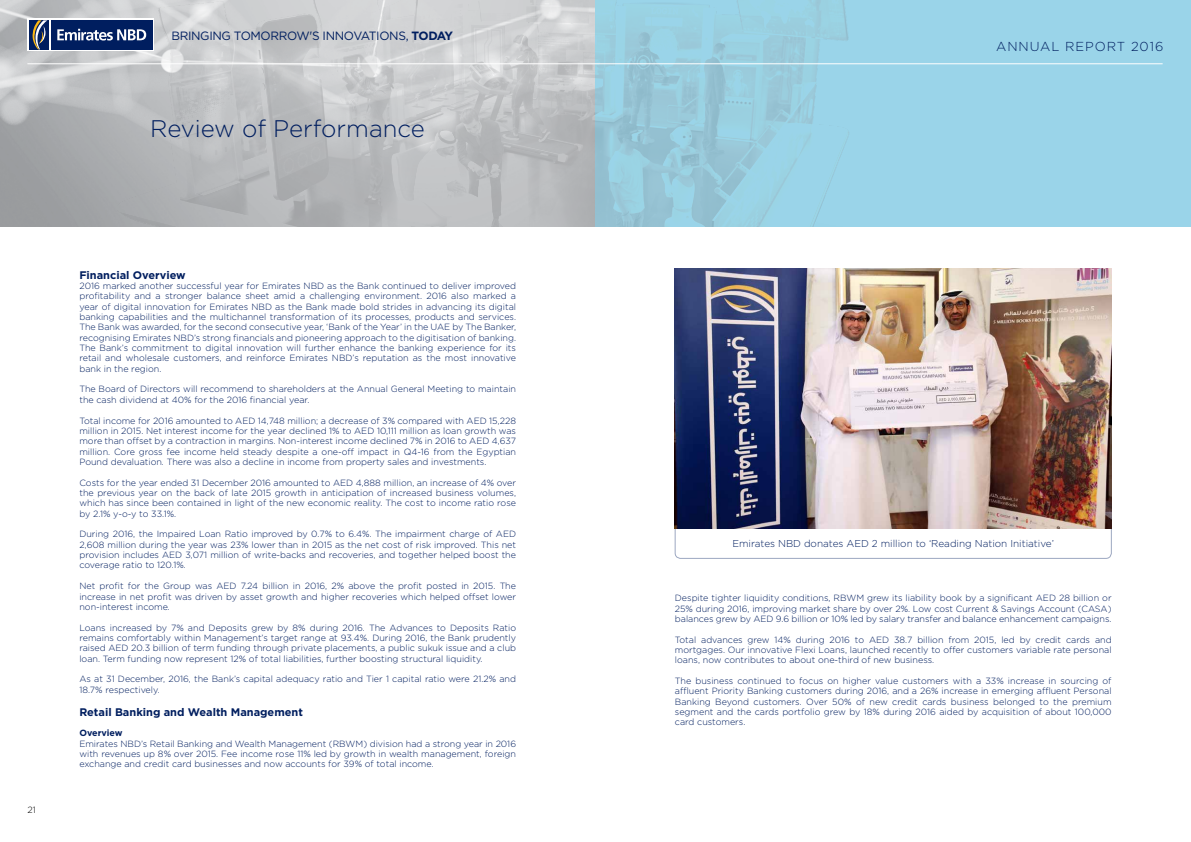
<style>
.page{position:relative;width:1191px;height:842px;background:#fff}
.page>*{position:absolute;margin:0;border:0;box-sizing:border-box;transform-origin:0 0}
.t1{font:300 24px "Gotham";color:#001e5f}
.t2{font:300 13px "Gotham";letter-spacing:.07em;color:#001e5f}
.t3{font:12px "Gotham";letter-spacing:-.03em;color:#001e5f}
.t4{font:700 11px "Gotham";color:#001e5f}
.t5{font:300 10px "Gotham";color:#001e5f}
.t6{font:300 9px/10.3px "Gotham";color:#001e5f;text-align:justify}
.t7{font:700 9px "Gotham";color:#001e5f}
.t8{font:300 9px "Gotham";color:#000}
.s1{font-weight:700}
</style>
<div class="page">
<div style="left:595px;top:0;width:596px;height:227px;background:#9ad4e9"></div>
<img style="left:118px;top:0;width:782px;height:227px">
<div style="left:675px;top:523px;width:436px;height:36px;border:1px solid #001e5f;border-radius:5px"></div>
<img style="left:675px;top:268px;width:436px;height:260px">
<svg style="left:29px;top:18px;width:125px;height:33px"></svg>
<div style="left:51px;top:20px;width:101px;height:29px;background:#001e5f"></div>
<svg style="left:57px;top:29px;width:89px;height:12px"></svg>
<div style="left:29px;top:20px;width:20px;height:29px;background:#001e5f"></div>
<svg style="left:32px;top:20px;width:15px;height:29px"></svg>
<hr style="left:27px;top:64px;width:1135px;height:1px;background:#fff">
<h3 class="t3" style="left:171px;top:29px;width:283px">BRINGING TOMORROW'S INNOVATIONS, <span class="s1">TODAY</span></h3>
<h1 class="t1" style="left:150px;top:113px;width:276px">Review of Performance</h1>
<p class="t8" style="left:28px;top:804px;width:10px">21</p>
<p class="t4" style="left:79px;top:267px;width:108px">Financial Overview</p>
<p class="t6" style="left:79px;top:280px;width:438px">2016 marked another successful year for Emirates NBD as the Bank continued to deliver improved profitability and a stronger balance sheet amid a challenging environment. 2016 also marked a year of digital innovation for Emirates NBD as the Bank made bold strides in advancing its digital banking capabilities and the multichannel transformation of its processes, products and services.<br>The Bank was awarded, for the second consecutive year, ‘Bank of the Year’ in the UAE by The Banker, recognising Emirates NBD’s strong financials and pioneering approach to the digitisation of banking.<br>The Bank’s commitment to digital innovation will further enhance the banking experience for its retail and wholesale customers, and reinforce Emirates NBD’s reputation as the most innovative bank in the region.</p>
<p class="t6" style="left:79px;top:384px;width:438px">The Board of Directors will recommend to shareholders at the Annual General Meeting to maintain the cash dividend at 40% for the 2016 financial year.</p>
<p class="t6" style="left:79px;top:415px;width:438px">Total income for 2016 amounted to AED 14,748 million; a decrease of 3% compared with AED 15,228 million in 2015. Net interest income for the year declined 1% to AED 10,111 million as loan growth was more than offset by a contraction in margins. Non-interest income declined 7% in 2016 to AED 4,637 million. Core gross fee income held steady despite a one-off impact in Q4-16 from the Egyptian Pound devaluation. There was also a decline in income from property sales and investments.</p>
<p class="t6" style="left:79px;top:477px;width:438px">Costs for the year ended 31 December 2016 amounted to AED 4,888 million, an increase of 4% over the previous year on the back of late 2015 growth in anticipation of increased business volumes, which has since been contained in light of the new economic reality. The cost to income ratio rose by 2.1% y-o-y to 33.1%.</p>
<p class="t6" style="left:79px;top:529px;width:438px">During 2016, the Impaired Loan Ratio improved by 0.7% to 6.4%. The impairment charge of AED 2,608 million during the year was 23% lower than in 2015 as the net cost of risk improved. This net provision includes AED 3,071 million of write-backs and recoveries, and together helped boost the coverage ratio to 120.1%.</p>
<p class="t6" style="left:79px;top:580px;width:438px">Net profit for the Group was AED 7.24 billion in 2016, 2% above the profit posted in 2015. The increase in net profit was driven by asset growth and higher recoveries which helped offset lower non-interest income.</p>
<p class="t6" style="left:79px;top:622px;width:438px">Loans increased by 7% and Deposits grew by 8% during 2016. The Advances to Deposits Ratio remains comfortably within Management’s target range at 93.4%. During 2016, the Bank prudently raised AED 20.3 billion of term funding through private placements, a public sukuk issue and a club loan. Term funding now represent 12% of total liabilities, further boosting structural liquidity.</p>
<p class="t6" style="left:79px;top:674px;width:438px">As at 31 December, 2016, the Bank’s capital adequacy ratio and Tier 1 capital ratio were 21.2% and<br>18.7% respectively.</p>
<p class="t4" style="left:79px;top:704px;width:225px">Retail Banking and Wealth Management</p>
<p class="t7" style="left:79px;top:727px;width:45px">Overview</p>
<p class="t6" style="left:79px;top:738px;width:438px">Emirates NBD’s Retail Banking and Wealth Management (RBWM) division had a strong year in 2016 with revenues up 8% over 2015. Fee income rose 11% led by growth in wealth management, foreign exchange and credit card businesses and now accounts for 39% of total income.</p>
<h2 class="t2" style="left:996px;top:39px;width:169px">ANNUAL REPORT 2016</h2>
<p class="t5" style="left:732px;top:537px;width:323px">Emirates NBD donates AED 2 million to ‘Reading Nation Initiative’</p>
<p class="t6" style="left:675px;top:593px;width:438px">Despite tighter liquidity conditions, RBWM grew its liability book by a significant AED 28 billion or 25% during 2016, improving market share by over 2%. Low cost Current &amp; Savings Account (CASA) balances grew by AED 9.6 billion or 10% led by salary transfer and balance enhancement campaigns.</p>
<p class="t6" style="left:675px;top:634px;width:438px">Total advances grew 14% during 2016 to AED 38.7 billion from 2015, led by credit cards and mortgages. Our innovative Flexi Loans, launched recently to offer customers variable rate personal loans, now contributes to about one-third of new business.</p>
<p class="t6" style="left:675px;top:675px;width:438px">The business continued to focus on higher value customers with a 33% increase in sourcing of affluent Priority Banking customers during 2016, and a 26% increase in emerging affluent Personal Banking Beyond customers. Over 50% of new credit cards business belonged to the premium segment and the cards portfolio grew by 18% during 2016 aided by acquisition of about 100,000 card customers.</p>
</div>
